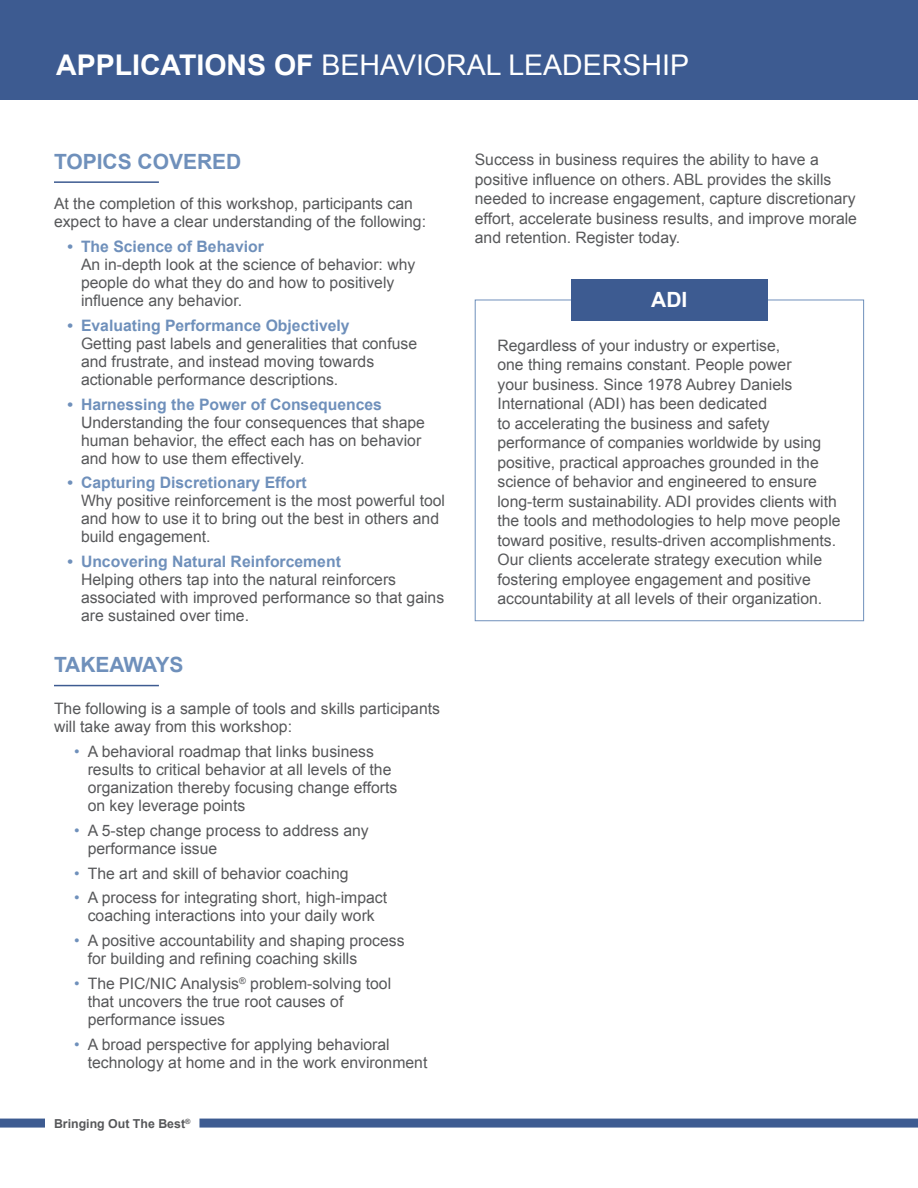
<style>
.page{position:relative;width:918px;height:1188px;background:#fff}
.page>*{position:absolute;margin:0;border:0;box-sizing:border-box;transform-origin:0 0}
.t1{font:28.5px "Arial";color:#fff}
.t2{font:700 21px "Arial";color:#6f90bb}
.t3{font:700 21px "Arial";letter-spacing:-.025em;color:#6f90bb}
.t4{font:700 21px "Arial";color:#fff}
.t5{font:15.75px/18px "Arial";color:#57585a}
.t6{font:700 12.3px "Arial";color:#57585a}
.s1{font-weight:700}
.s2{font-weight:700;color:#6f90bb}
.s3{color:#6f90bb}
</style>
<div class="page">
<div style="left:199px;top:1119px;width:719px;height:9px;background:#3d5b91"></div>
<div style="left:0;top:1119px;width:45px;height:9px;background:#3d5b91"></div>
<hr style="left:54px;top:685px;width:105px;height:1px;background:#3d5b91">
<div style="left:0;top:0;width:918px;height:99px;background:#3d5b91"></div>
<hr style="left:54px;top:181px;width:105px;height:2px;background:#3d5b91">
<div style="left:571px;top:279px;width:197px;height:41px;background:#3d5b91"></div>
<p class="t1" style="left:56px;top:46px;width:634px"><span class="s1">APPLICATIONS OF</span> BEHAVIORAL LEADERSHIP</p>
<p class="t2" style="left:54px;top:148px;width:189px">TOPICS COVERED</p>
<p class="t5" style="left:54px;top:195px;width:374px">At the completion of this workshop, participants can expect to have a clear understanding of the following:</p>
<p class="t5" style="left:81px;top:238px;width:336px;text-indent:-14px"><span class="s2">• The Science of Behavior<br></span>An in-depth look at the science of behavior: why people do what they do and how to positively influence any behavior.</p>
<p class="t5" style="left:81px;top:317px;width:338px;text-indent:-14px"><span class="s2">• Evaluating Performance Objectively<br></span>Getting past labels and generalities that confuse and frustrate, and instead moving towards actionable performance descriptions.</p>
<p class="t5" style="left:81px;top:395px;width:346px;text-indent:-14px"><span class="s2">• Harnessing the Power of Consequences </span>Understanding the four consequences that shape human behavior, the effect each has on behavior and how to use them effectively.</p>
<p class="t5" style="left:81px;top:474px;width:366px;text-indent:-14px"><span class="s2">• Capturing Discretionary Effort<br></span>Why positive reinforcement is the most powerful tool and how to use it to bring out the best in others and build engagement.</p>
<p class="t5" style="left:81px;top:553px;width:365px;text-indent:-14px"><span class="s2">• Uncovering Natural Reinforcement<br></span>Helping others tap into the natural reinforcers associated with improved performance so that gains are sustained over time.</p>
<p class="t3" style="left:54px;top:651px;width:131px">TAKEAWAYS</p>
<p class="t5" style="left:54px;top:700px;width:388px">The following is a sample of tools and skills participants will take away from this workshop:</p>
<p class="t5" style="left:88px;top:743px;width:311px;text-indent:-14px"><span class="s3">•</span> A behavioral roadmap that links business results to critical behavior at all levels of the organization thereby focusing change efforts on key leverage points</p>
<p class="t5" style="left:88px;top:821px;width:283px;text-indent:-14px"><span class="s3">•</span> A 5-step change process to address any performance issue</p>
<p class="t5" style="left:74px;top:864px;width:276px"><span class="s3">•</span> The art and skill of behavior coaching</p>
<p class="t5" style="left:74px;top:889px;width:314px;text-align:center"><span class="s3">•</span> A process for integrating short, high-impact coaching interactions into your daily work</p>
<p class="t5" style="left:88px;top:932px;width:318px;text-indent:-14px"><span class="s3">•</span> A positive accountability and shaping process for building and refining coaching skills</p>
<p class="t5" style="left:88px;top:974px;width:305px;text-indent:-14px"><span class="s3">•</span> The PIC/NIC Analysis<sup>®</sup> problem-solving tool that uncovers the true root causes of performance issues</p>
<p class="t5" style="left:88px;top:1035px;width:341px;text-indent:-14px"><span class="s3">•</span> A broad perspective for applying behavioral technology at home and in the work environment</p>
<p class="t6" style="left:54px;top:1116px;width:138px">Bringing Out The Best<sup>®</sup></p>
<p class="t5" style="left:475px;top:150px;width:384px;line-height:19.5px">Success in business requires the ability to have a positive influence on others. ABL provides the skills needed to increase engagement, capture discretionary effort, accelerate business results, and improve morale and retention. Register today.</p>
<p class="t4" style="left:651px;top:286px;width:38px">ADI</p>
<p class="t5" style="left:497px;top:335px;width:345px;line-height:19.5px">Regardless of your industry or expertise,<br>one thing remains constant. People power<br>your business. Since 1978 Aubrey Daniels International (ADI) has been dedicated<br>to accelerating the business and safety performance of companies worldwide by using positive, practical approaches grounded in the science of behavior and engineered to ensure long-term sustainability. ADI provides clients with the tools and methodologies to help move people toward positive, results-driven accomplishments.<br>Our clients accelerate strategy execution while fostering employee engagement and positive accountability at all levels of their organization.</p>
</div>
